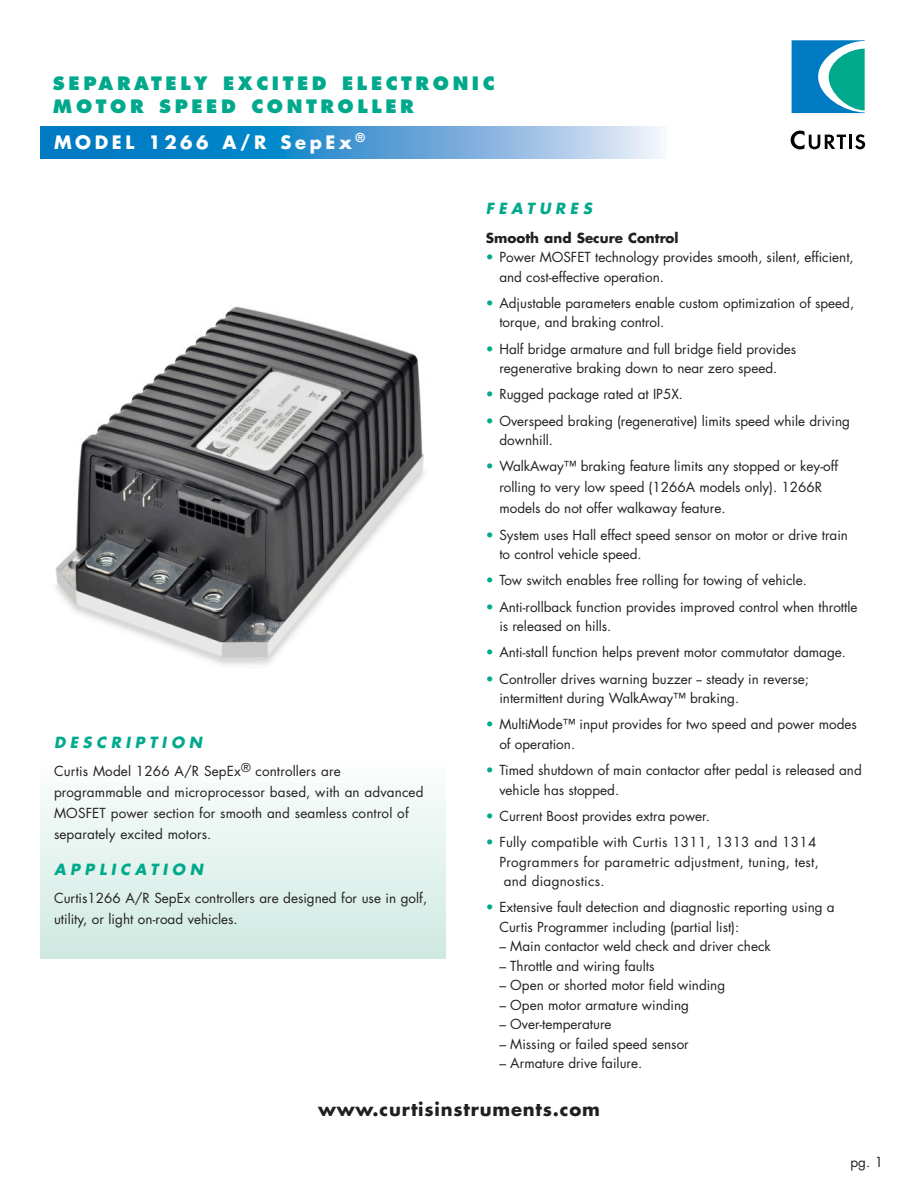
<style>
.page{position:relative;width:918px;height:1188px;background:#fff}
.page>*{position:absolute;margin:0;border:0;box-sizing:border-box;transform-origin:0 0}
.t1{font:800 18px/22.5px "Futura Std";letter-spacing:.2em;color:#00a98c}
.t2{font:700 18px "Futura Std";letter-spacing:.045em;color:#231f20}
.t3{font:700 18px "Futura Std";letter-spacing:.2em;color:#fff}
.t4{font:italic 700 15px "Futura Std";letter-spacing:.3em;color:#00a98c}
.t5{font:13.5px/19.5px "Futura Std";color:#231f20}
.t6{font:13.5px "Futura Std";letter-spacing:.02em;color:#231f20}
.t7{font:700 13.5px "Futura Std";color:#231f20}
.s1{color:#00a98c}
</style>
<div class="page">
<img style="left:55px;top:307px;width:369px;height:359px">
<div style="left:40px;top:758px;width:406px;height:200px;background:linear-gradient(to bottom,#fdfefd,#cfe9e2)"></div>
<svg style="left:40px;top:126px;width:621px;height:32px;background:#4fa0d5"></svg>
<svg style="left:791px;top:131px;width:55px;height:18px"></svg>
<hr style="left:849px;top:135px;width:3px;height:14px;background:#030505">
<svg style="left:855px;top:134px;width:10px;height:15px"></svg>
<svg style="left:792px;top:40px;width:73px;height:73px;background:#2a9ebb"></svg>
<h1 class="t1" style="left:53px;top:72px;width:443px">SEPARATELY EXCITED ELECTRONIC<br>MOTOR SPEED CONTROLLER</h1>
<h1 class="t3" style="left:54px;top:130px;width:313px">MODEL 1266 A/R SepEx<sup>®</sup></h1>
<p class="t4" style="left:486px;top:199px;width:108px">FEATURES</p>
<p class="t7" style="left:486px;top:229px;width:194px">Smooth and Secure Control</p>
<p class="t5" style="left:499px;top:248px;width:356px;text-indent:-14px"><span class="s1">•</span> Power MOSFET technology provides smooth, silent, efficient, and cost-effective operation.</p>
<p class="t5" style="left:499px;top:293px;width:356px;text-indent:-14px"><span class="s1">•</span> Adjustable parameters enable custom optimization of speed, torque, and braking control.</p>
<p class="t5" style="left:486px;top:339px;width:312px;text-align:center"><span class="s1">•</span> Half bridge armature and full bridge field provides regenerative braking down to near zero speed.</p>
<p class="t5" style="left:486px;top:385px;width:199px"><span class="s1">•</span> Rugged package rated at IP5X.</p>
<p class="t5" style="left:499px;top:411px;width:352px;text-indent:-14px"><span class="s1">•</span> Overspeed braking (regenerative) limits speed while driving downhill.</p>
<p class="t5" style="left:499px;top:456px;width:340px;line-height:21px;text-indent:-14px"><span class="s1">•</span> WalkAway™ braking feature limits any stopped or key-off rolling to very low speed (1266A models only). 1266R models do not offer walkaway feature.</p>
<p class="t5" style="left:499px;top:525px;width:350px;text-indent:-14px"><span class="s1">•</span> System uses Hall effect speed sensor on motor or drive train to control vehicle speed.</p>
<p class="t5" style="left:486px;top:571px;width:322px"><span class="s1">•</span> Tow switch enables free rolling for towing of vehicle.</p>
<p class="t5" style="left:499px;top:597px;width:360px;text-indent:-14px"><span class="s1">•</span> Anti-rollback function provides improved control when throttle is released on hills.</p>
<p class="t5" style="left:486px;top:643px;width:362px"><span class="s1">•</span> Anti-stall function helps prevent motor commutator damage.</p>
<p class="t5" style="left:499px;top:669px;width:311px;text-indent:-14px"><span class="s1">•</span> Controller drives warning buzzer -- steady in reverse; intermittent during WalkAway™ braking.</p>
<p class="t5" style="left:499px;top:715px;width:359px;text-indent:-14px"><span class="s1">•</span> MultiMode™ input provides for two speed and power modes of operation.</p>
<p class="t5" style="left:499px;top:760px;width:364px;text-indent:-14px"><span class="s1">•</span> Timed shutdown of main contactor after pedal is released and vehicle has stopped.</p>
<p class="t5" style="left:486px;top:806px;width:226px"><span class="s1">•</span> Current Boost provides extra power.</p>
<p class="t6" style="left:486px;top:833px;width:332px"><span class="s1">•</span> Fully compatible with Curtis 1311, 1313 and 1314</p>
<p class="t6" style="left:499px;top:853px;width:321px">Programmers for parametric adjustment, tuning, test,</p>
<p class="t6" style="left:504px;top:872px;width:102px">and diagnostics.</p>
<p class="t5" style="left:499px;top:898px;width:337px;text-indent:-14px"><span class="s1">•</span> Extensive fault detection and diagnostic reporting using a<br>Curtis Programmer including (partial list):</p>
<p class="t5" style="left:499px;top:937px;width:273px">– Main contactor weld check and driver check</p>
<p class="t5" style="left:499px;top:956px;width:157px">– Throttle and wiring faults</p>
<p class="t5" style="left:499px;top:976px;width:227px">– Open or shorted motor field winding</p>
<p class="t5" style="left:499px;top:995px;width:191px">– Open motor armature winding</p>
<p class="t5" style="left:499px;top:1015px;width:114px">– Over-temperature</p>
<p class="t5" style="left:499px;top:1034px;width:191px">– Missing or failed speed sensor</p>
<p class="t5" style="left:499px;top:1054px;width:144px">– Armature drive failure.</p>
<h1 class="t2" style="left:318px;top:1098px;width:283px">www.curtisinstruments.com</h1>
<p class="t4" style="left:54px;top:733px;width:150px">DESCRIPTION</p>
<p class="t5" style="left:54px;top:761px;width:371px;line-height:21px">Curtis Model 1266 A/R SepEx<sup>®</sup> controllers are programmable and microprocessor based, with an advanced MOSFET power section for smooth and seamless control of separately excited motors.</p>
<p class="t4" style="left:54px;top:859px;width:150px">APPLICATION</p>
<p class="t5" style="left:54px;top:887px;width:375px;line-height:21px">Curtis1266 A/R SepEx controllers are designed for use in golf, utility, or light on-road vehicles.</p>
<p class="t5" style="left:850px;top:1152px;width:34px">pg. 1</p>
</div>
